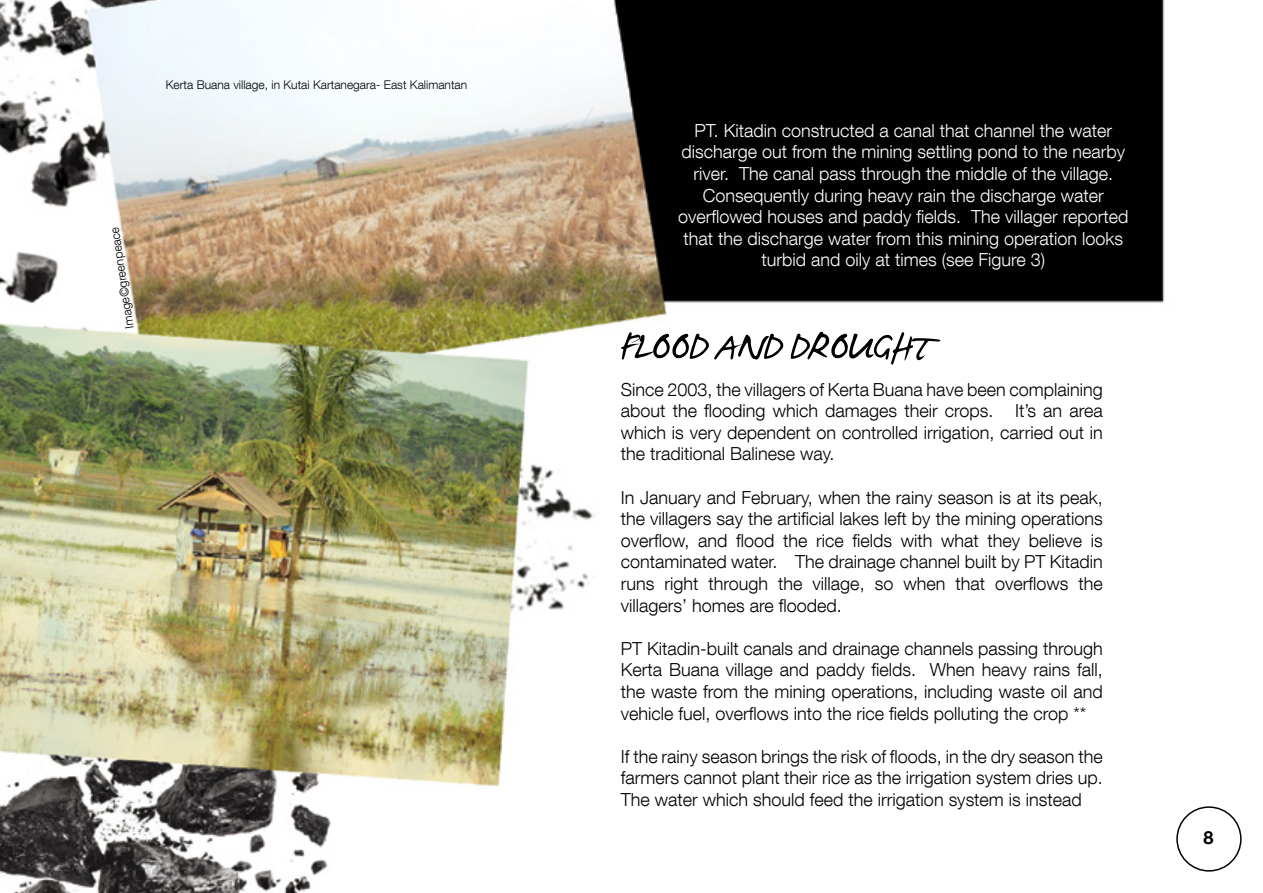
<style>
.page{position:relative;width:1263px;height:893px;background:#fff}
.page>*{position:absolute;margin:0;border:0;box-sizing:border-box;transform-origin:0 0}
.t1{font:51px "James Fajardo";color:#000}
.t2{font:300 18px/21.6px "Helvetica Neue LT Com";color:#000;text-align:justify}
.t3{font:300 18px/21.6px "Helvetica Neue LT Com";color:#fff;text-align:center}
.t4{font:700 18px "Helvetica Neue LT Com";color:#000}
.t5{font:300 12px "Helvetica Neue LT Com";color:#000}
</style>
<div class="page">
<img style="left:0;top:0;width:1242px;height:893px">
<div style="left:1176px;top:806px;width:65px;height:66px;border:2px solid #000;border-radius:50%"></div>
<p class="t5" style="left:166px;top:78px;width:303px">Kerta Buana village, in Kutai Kartanegara- East Kalimantan</p>
<p class="t5" style="left:123px;top:330px;width:104px;rotate:-99deg">Image©greenpeace</p>
<p class="t3" style="left:678px;top:119px;width:452px">PT. Kitadin constructed a canal that channel the water discharge out from the mining settling pond to the nearby river. The canal pass through the middle of the village.<br>Consequently during heavy rain the discharge water overflowed houses and paddy fields. The villager reported that the discharge water from this mining operation looks turbid and oily at times (see Figure 3)</p>
<h1 class="t1" style="left:621px;top:322px;width:312px">FLOOD AND DROUGHT</h1>
<p class="t2" style="left:621px;top:378px;width:483px">Since 2003, the villagers of Kerta Buana have been complaining about the flooding which damages their crops. It’s an area which is very dependent on controlled irrigation, carried out in the traditional Balinese way.</p>
<p class="t2" style="left:621px;top:486px;width:483px">In January and February, when the rainy season is at its peak, the villagers say the artificial lakes left by the mining operations overflow, and flood the rice fields with what they believe is contaminated water. The drainage channel built by PT Kitadin runs right through the village, so when that overflows the villagers’ homes are flooded.</p>
<p class="t2" style="left:621px;top:637px;width:483px">PT Kitadin-built canals and drainage channels passing through Kerta Buana village and paddy fields. When heavy rains fall, the waste from the mining operations, including waste oil and vehicle fuel, overflows into the rice fields polluting the crop **</p>
<p class="t2" style="left:621px;top:745px;width:483px">If the rainy season brings the risk of floods, in the dry season the farmers cannot plant their rice as the irrigation system dries up.<br>The water which should feed the irrigation system is instead</p>
<p class="t4" style="left:1203px;top:826px;width:12px">8</p>
</div>
